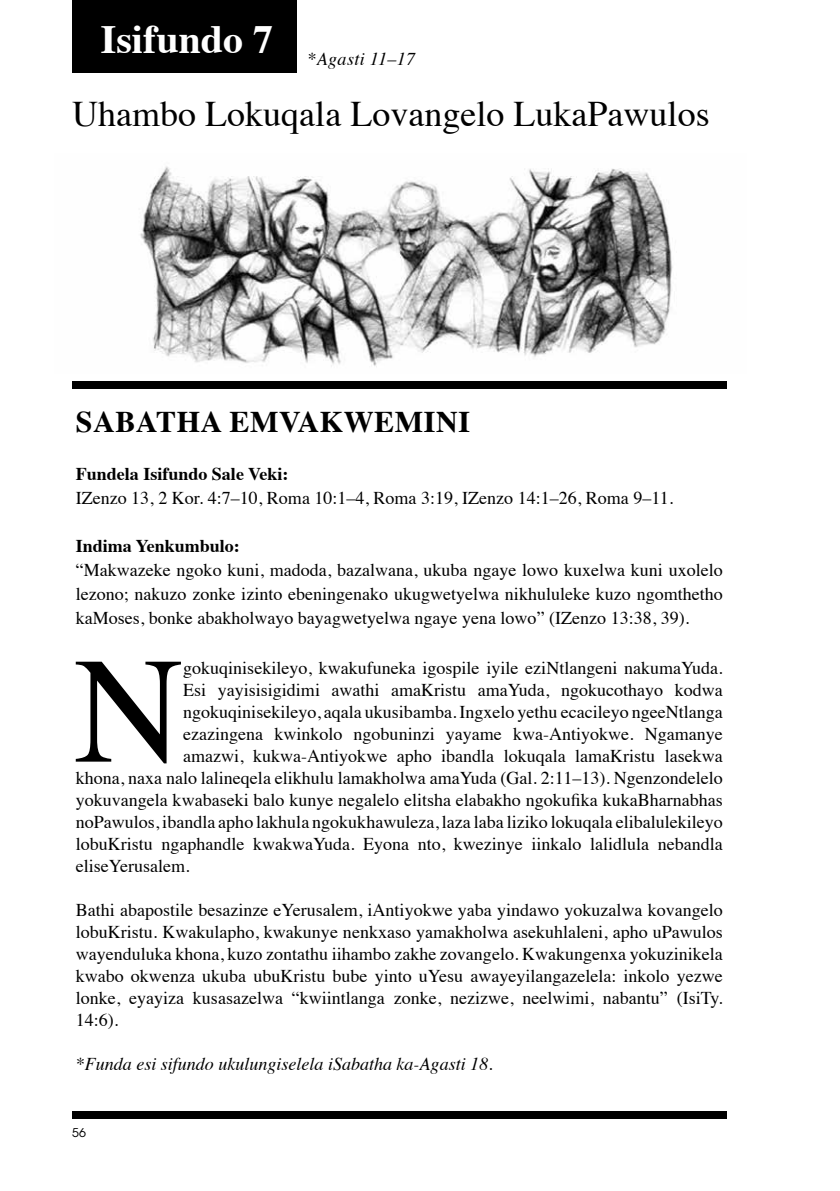
<style>
.page{position:relative;width:840px;height:1191px;background:#fff}
.page>*{position:absolute;margin:0;border:0;box-sizing:border-box;transform-origin:0 0}
.t1{font:151px "Times";color:#000}
.t2{font:700 40px "Times";color:#fff}
.t3{font:36px "Times";color:#000}
.t4{font:700 30px "Times";letter-spacing:.02em;color:#000}
.t5{font:18px/22px "Times";color:#000;text-align:justify}
.t6{font:italic 18px "Times";color:#000}
.t7{font:700 18px "Times";color:#000}
.t8{font:italic 18px "Times";letter-spacing:.02em;color:#000}
.t9{font:12px "ITC Avant Garde Std";color:#000}
</style>
<div class="page">
<div style="left:72px;top:1111px;width:654px;height:8px;background:#000"></div>
<div style="left:72px;top:0;width:225px;height:72px;background:#000"></div>
<div style="left:72px;top:382px;width:654px;height:7px;background:#000"></div>
<img style="left:140px;top:166px;width:533px;height:201px">
<h2 class="t2" style="left:101px;top:1px;width:174px">Isifundo 7</h2>
<p class="t8" style="left:307px;top:43px;width:109px">*Agasti 11–17</p>
<h3 class="t3" style="left:72px;top:80px;width:638px">Uhambo Lokuqala Lovangelo LukaPawulos</h3>
<h3 class="t4" style="left:76px;top:393px;width:395px">SABATHA EMVAKWEMINI</h3>
<p class="t7" style="left:76px;top:456px;width:214px">Fundela Isifundo Sale Veki:</p>
<p class="t5" style="left:76px;top:485px;width:598px">IZenzo 13, 2 Kor. 4:7–10, Roma 10:1–4, Roma 3:19, IZenzo 14:1–26, Roma 9–11.</p>
<p class="t7" style="left:76px;top:528px;width:165px">Indima Yenkumbulo:</p>
<p class="t5" style="left:76px;top:556px;width:648px;line-height:24px">“Makwazeke ngoko kuni, madoda, bazalwana, ukuba ngaye lowo kuxelwa kuni uxolelo lezono; nakuzo zonke izinto ebeningenako ukugwetyelwa nikhululeke kuzo ngomthetho kaMoses, bonke abakholwayo bayagwetyelwa ngaye yena lowo” (IZenzo 13:38, 39).</p>
<h1 class="t1" style="left:74px;top:569px;width:111px">N</h1>
<p class="t5" style="left:183px;top:655px;width:540px">gokuqinisekileyo, kwakufuneka igospile iyile eziNtlangeni nakumaYuda.</p>
<p class="t5" style="left:183px;top:677px;width:540px">Esi yayisisigidimi awathi amaKristu amaYuda, ngokucothayo kodwa</p>
<p class="t5" style="left:183px;top:699px;width:540px">ngokuqinisekileyo, aqala ukusibamba. Ingxelo yethu ecacileyo ngeeNtlanga</p>
<p class="t5" style="left:183px;top:721px;width:540px">ezazingena kwinkolo ngobuninzi yayame kwa-Antiyokwe. Ngamanye</p>
<p class="t5" style="left:183px;top:743px;width:540px">amazwi, kukwa-Antiyokwe apho ibandla lokuqala lamaKristu lasekwa</p>
<p class="t5" style="left:76px;top:765px;width:648px">khona, naxa nalo lalineqela elikhulu lamakholwa amaYuda (Gal. 2:11–13). Ngenzondelelo</p>
<p class="t5" style="left:76px;top:787px;width:648px">yokuvangela kwabaseki balo kunye negalelo elitsha elabakho ngokufika kukaBharnabhas</p>
<p class="t5" style="left:76px;top:809px;width:648px">noPawulos, ibandla apho lakhula ngokukhawuleza, laza laba liziko lokuqala elibalulekileyo</p>
<p class="t5" style="left:76px;top:831px;width:648px">lobuKristu ngaphandle kwakwaYuda. Eyona nto, kwezinye iinkalo lalidlula nebandla</p>
<p class="t5" style="left:76px;top:853px;width:115px">eliseYerusalem.</p>
<p class="t5" style="left:76px;top:897px;width:648px">Bathi abapostile besazinze eYerusalem, iAntiyokwe yaba yindawo yokuzalwa kovangelo lobuKristu. Kwakulapho, kwakunye nenkxaso yamakholwa asekuhlaleni, apho uPawulos wayenduluka khona, kuzo zontathu iihambo zakhe zovangelo. Kwakungenxa yokuzinikela kwabo okwenza ukuba ubuKristu bube yinto uYesu awayeyilangazelela: inkolo yezwe lonke, eyayiza kusasazelwa “kwiintlanga zonke, nezizwe, neelwimi, nabantu” (IsiTy.<br>14:6).</p>
<p class="t6" style="left:76px;top:1048px;width:418px">*Funda esi sifundo ukulungiselela iSabatha ka-Agasti 18.</p>
<p class="t9" style="left:72px;top:1125px;width:15px">56</p>
</div>
